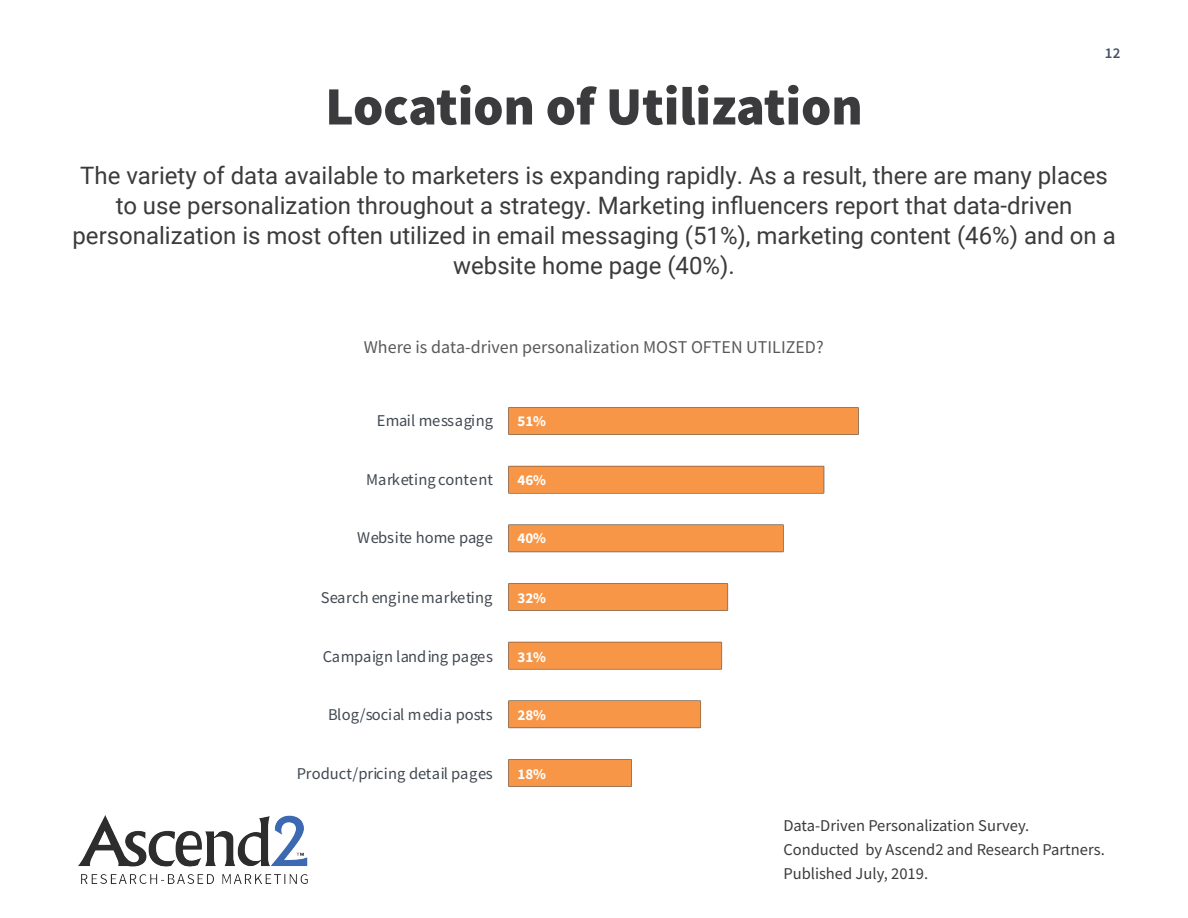
<style>
.page{position:relative;width:1188px;height:918px;background:#fff}
.page>*{position:absolute;margin:0;border:0;box-sizing:border-box;transform-origin:0 0}
.t1{font:900 54px "Source Sans Pro";color:#3b3a3c}
.L_Copy{font:24px/30px "Roboto";color:#3b3a3c;text-align:center}
.t2{font:18px "Source Sans Pro";color:#595959}
.t3{font:16.5px "Source Sans Pro";color:#424952}
.t4{font:16.5px/24px "Source Sans Pro";color:#3b3a3c}
.t5{font:700 15px "Source Sans Pro";color:#fff}
.t6{font:600 15px "Source Sans Pro";color:#475066}
</style>
<div class="page">
<img style="left:79px;top:815px;width:229px;height:69px">
<img style="left:508px;top:407px;width:351px;height:380px">
<h1 class="t1" style="left:325px;top:69px;width:539px">Location of Utilization</h1>
<p class="t6" style="left:1105px;top:43px;width:17px">12</p>
<p class="L_Copy" style="left:72px;top:159px;width:1045px">The variety of data available to marketers is expanding rapidly. As a result, there are many places to use personalization throughout a strategy. Marketing influencers report that data-driven personalization is most often utilized in email messaging (51%), marketing content (46%) and on a website home page (40%).</p>
<p class="t2" style="left:364px;top:335px;width:461px">Where is data-driven personalization MOST OFTEN UTILIZED?</p>
<p class="t3" style="left:377px;top:410px;width:118px">Email messaging</p>
<p class="t5" style="left:517px;top:411px;width:30px">51%</p>
<p class="t3" style="left:366px;top:469px;width:128px">Marketing content</p>
<p class="t5" style="left:517px;top:469px;width:30px">46%</p>
<p class="t3" style="left:357px;top:527px;width:137px">Website home page</p>
<p class="t5" style="left:517px;top:528px;width:30px">40%</p>
<p class="t3" style="left:321px;top:587px;width:173px">Search engine marketing</p>
<p class="t5" style="left:517px;top:588px;width:30px">32%</p>
<p class="t3" style="left:323px;top:646px;width:172px">Campaign landing pages</p>
<p class="t5" style="left:517px;top:646px;width:30px">31%</p>
<p class="t3" style="left:328px;top:704px;width:166px">Blog/social media posts</p>
<p class="t5" style="left:517px;top:705px;width:30px">28%</p>
<p class="t3" style="left:297px;top:763px;width:197px">Product/pricing detail pages</p>
<p class="t5" style="left:517px;top:763px;width:30px">18%</p>
<p class="t4" style="left:783px;top:814px;width:323px">Data-Driven Personalization Survey.<br>Conducted by Ascend2 and Research Partners.<br>Published July, 2019.</p>
</div>
